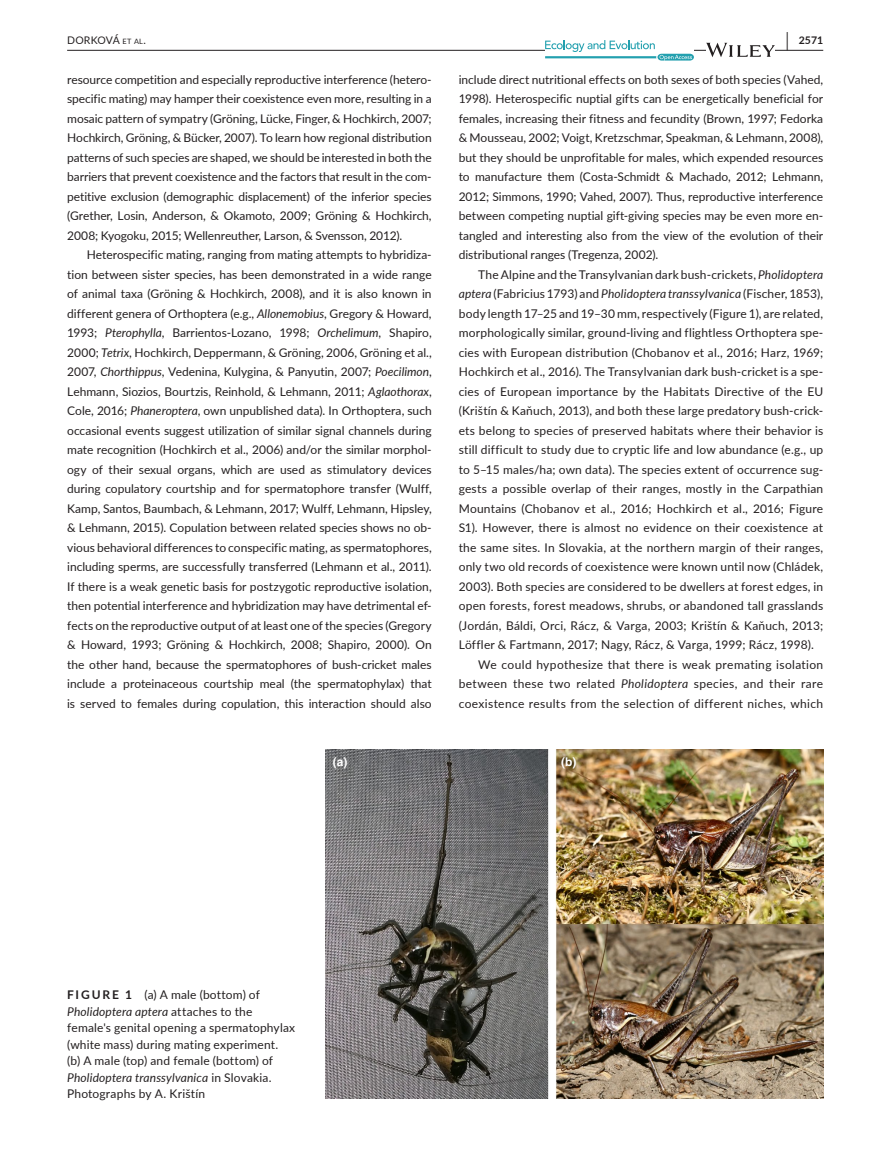
<style>
.page{position:relative;width:893px;height:1174px;background:#fff}
.page>*{position:absolute;margin:0;border:0;box-sizing:border-box;transform-origin:0 0}
.t1{font:700 19.5px "Lato";color:#231f20;scale:.48 1}
.t2{font:12px/19.5px "Lato";letter-spacing:.015em;color:#231f20;text-align:justify}
.t3{font:700 12px "Helvetica";color:#fff}
.t4{font:10.5px "Lato";letter-spacing:.01em;color:#231f20}
.t5{font:700 10.5px "Lato";color:#231f20}
.s1{font-size:7.35px}
.s2{font-style:italic}
.s3{font-weight:700}
</style>
<div class="page">
<hr style="left:67px;top:50px;width:756px;height:1px;background:#231f20">
<svg style="left:545px;top:40px;width:149px;height:21px"></svg>
<svg style="left:706px;top:43px;width:69px;height:14px"></svg>
<img style="left:326px;top:749px;width:497px;height:349px">
<h1 class="t1" style="left:786px;top:25px;width:7px">|</h1>
<p class="t4" style="left:67px;top:33px;width:80px">DORKOVÁ <span class="s1">et al</span>.</p>
<p class="t5" style="left:799px;top:33px;width:26px">2571</p>
<p class="t2" style="left:67px;top:69px;width:366px">resource competition and especially reproductive interference (hetero&shy;specific mating) may hamper their coexistence even more, resulting in a mosaic pattern of sympatry (Gröning, Lücke, Finger, &amp; Hochkirch, 2007; Hochkirch, Gröning, &amp; Bücker, 2007). To learn how regional distribution patterns of such species are shaped, we should be interested in both the barriers that prevent coexistence and the factors that result in the com&shy;petitive exclusion (demographic displacement) of the inferior species (Grether, Losin, Anderson, &amp; Okamoto, 2009; Gröning &amp; Hochkirch, 2008; Kyogoku, 2015; Wellenreuther, Larson, &amp; Svensson, 2012).</p>
<p class="t2" style="left:67px;top:245px;width:366px;text-indent:20px">Heterospecific mating, ranging from mating attempts to hybridiza&shy;tion between sister species, has been demonstrated in a wide range of animal taxa (Gröning &amp; Hochkirch, 2008), and it is also known in different genera of Orthoptera (e.g., <span class="s2">Allonemobius</span>, Gregory &amp; Howard, 1993; <span class="s2">Pterophylla</span>, Barrientos-Lozano, 1998; <span class="s2">Orchelimum</span>, Shapiro, 2000; <span class="s2">Tetrix</span>, Hochkirch, Deppermann, &amp; Gröning, 2006, Gröning et al., 2007, <span class="s2">Chorthippus</span>, Vedenina, Kulygina, &amp; Panyutin, 2007; <span class="s2">Poecilimon</span>, Lehmann, Siozios, Bourtzis, Reinhold, &amp; Lehmann, 2011; <span class="s2">Aglaothorax</span>, Cole, 2016; <span class="s2">Phaneroptera</span>, own unpublished data). In Orthoptera, such occasional events suggest utilization of similar signal channels during mate recognition (Hochkirch et al., 2006) and/or the similar morphol&shy;ogy of their sexual organs, which are used as stimulatory devices during copulatory courtship and for spermatophore transfer (Wulff, Kamp, Santos, Baumbach, &amp; Lehmann, 2017; Wulff, Lehmann, Hipsley, &amp; Lehmann, 2015). Copulation between related species shows no ob&shy;vious behavioral differences to conspecific mating, as spermatophores, including sperms, are successfully transferred (Lehmann et al., 2011).<br>If there is a weak genetic basis for postzygotic reproductive isolation, then potential interference and hybridization may have detrimental ef&shy;fects on the reproductive output of at least one of the species (Gregory &amp; Howard, 1993; Gröning &amp; Hochkirch, 2008; Shapiro, 2000). On the other hand, because the spermatophores of bush-cricket males include a proteinaceous courtship meal (the spermatophylax) that is served to females during copulation, this interaction should also</p>
<p class="t2" style="left:459px;top:69px;width:366px">include direct nutritional effects on both sexes of both species (Vahed, 1998). Heterospecific nuptial gifts can be energetically beneficial for females, increasing their fitness and fecundity (Brown, 1997; Fedorka &amp; Mousseau, 2002; Voigt, Kretzschmar, Speakman, &amp; Lehmann, 2008), but they should be unprofitable for males, which expended resources to manufacture them (Costa-Schmidt &amp; Machado, 2012; Lehmann, 2012; Simmons, 1990; Vahed, 2007). Thus, reproductive interference between competing nuptial gift-giving species may be even more en&shy;tangled and interesting also from the view of the evolution of their distributional ranges (Tregenza, 2002).</p>
<p class="t2" style="left:478px;top:264px;width:347px">The Alpine and the Transylvanian dark bush-crickets, <span class="s2">Pholidoptera</span></p>
<p class="t2" style="left:459px;top:284px;width:366px"><span class="s2">aptera</span> (Fabricius 1793) and <span class="s2">Pholidoptera transsylvanica</span> (Fischer, 1853),</p>
<p class="t2" style="left:459px;top:303px;width:366px">body length 17–25 and 19–30 mm, respectively (Figure 1), are related,</p>
<p class="t2" style="left:459px;top:323px;width:366px">morphologically similar, ground-living and flightless Orthoptera spe-</p>
<p class="t2" style="left:459px;top:342px;width:366px">cies with European distribution (Chobanov et al., 2016; Harz, 1969;</p>
<p class="t2" style="left:459px;top:362px;width:366px">Hochkirch et al., 2016). The Transylvanian dark bush-cricket is a spe-</p>
<p class="t2" style="left:459px;top:381px;width:366px">cies of European importance by the Habitats Directive of the EU</p>
<p class="t2" style="left:459px;top:401px;width:366px">(Krištín &amp; Kaňuch, 2013), and both these large predatory bush-crick-</p>
<p class="t2" style="left:459px;top:420px;width:366px">ets belong to species of preserved habitats where their behavior is</p>
<p class="t2" style="left:459px;top:440px;width:366px">still difficult to study due to cryptic life and low abundance (e.g., up</p>
<p class="t2" style="left:459px;top:459px;width:366px">to 5–15 males/ha; own data). The species extent of occurrence sug-</p>
<p class="t2" style="left:459px;top:479px;width:366px">gests a possible overlap of their ranges, mostly in the Carpathian</p>
<p class="t2" style="left:459px;top:498px;width:366px">Mountains (Chobanov et al., 2016; Hochkirch et al., 2016; Figure</p>
<p class="t2" style="left:459px;top:518px;width:366px">S1). However, there is almost no evidence on their coexistence at</p>
<p class="t2" style="left:459px;top:537px;width:366px">the same sites. In Slovakia, at the northern margin of their ranges,</p>
<p class="t2" style="left:459px;top:557px;width:366px">only two old records of coexistence were known until now (Chládek,</p>
<p class="t2" style="left:459px;top:576px;width:366px">2003). Both species are considered to be dwellers at forest edges, in</p>
<p class="t2" style="left:459px;top:596px;width:366px">open forests, forest meadows, shrubs, or abandoned tall grasslands</p>
<p class="t2" style="left:459px;top:615px;width:366px">(Jordán, Báldi, Orci, Rácz, &amp; Varga, 2003; Krištín &amp; Kaňuch, 2013;</p>
<p class="t2" style="left:459px;top:635px;width:357px">Löffler &amp; Fartmann, 2017; Nagy, Rácz, &amp; Varga, 1999; Rácz, 1998).</p>
<p class="t2" style="left:478px;top:654px;width:346px">We could hypothesize that there is weak premating isolation</p>
<p class="t2" style="left:459px;top:674px;width:366px">between these two related <span class="s2">Pholidoptera</span> species, and their rare</p>
<p class="t2" style="left:459px;top:693px;width:366px">coexistence results from the selection of different niches, which</p>
<p class="t3" style="left:333px;top:754px;width:16px">(a)</p>
<p class="t3" style="left:561px;top:754px;width:17px">(b)</p>
<p class="t2" style="left:67px;top:986px;width:230px;line-height:16.5px;text-align:left"><span class="s3">FIGURE 1</span> (a) A male (bottom) of <span class="s2">Pholidoptera aptera</span> attaches to the female's genital opening a spermatophylax (white mass) during mating experiment.<br>(b) A male (top) and female (bottom) of <span class="s2">Pholidoptera transsylvanica</span> in Slovakia.<br>Photographs by A. Krištín</p>
</div>
